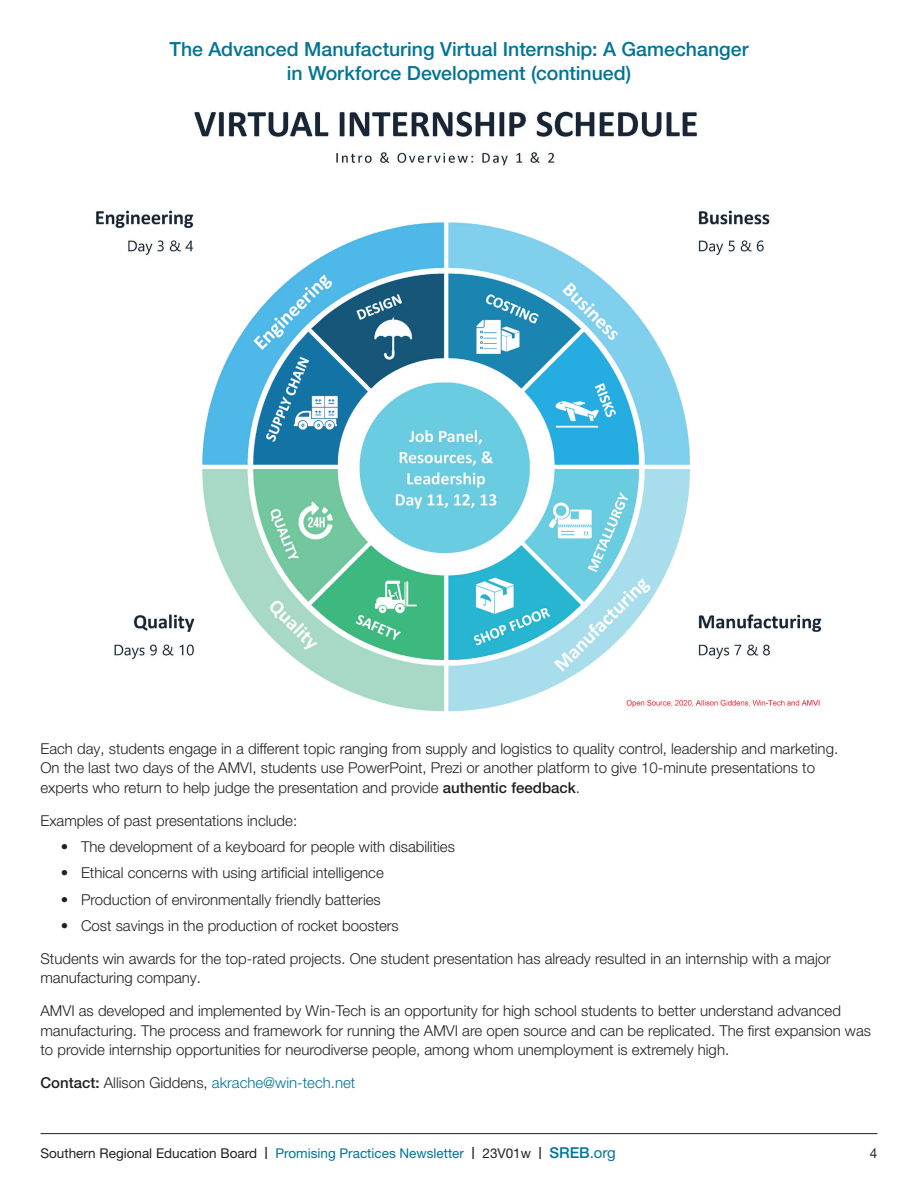
<style>
.page{position:relative;width:918px;height:1188px;background:#fff}
.page>*{position:absolute;margin:0;border:0;box-sizing:border-box;transform-origin:0 0}
.t1{font:500 19.5px/24px "Helvetica Neue";color:#007497;text-align:center}
.t2{font:300 15px/19.5px "Helvetica Neue LT Pro";color:#231f20}
.t3{font:300 15px "Helvetica Neue LT Pro";color:#007497}
.t4{font:13.5px "Helvetica Neue";color:#231f20}
.s1{font-weight:500}
.s2{font-weight:500;color:#231f20}
.s3{color:#231f20}
.s4{font-size:16.8px}
.s5{color:#007497}
.s6{font-weight:500;font-size:15px;color:#007497}
.s7{font-size:15px;color:#007497}
</style>
<div class="page">
<hr style="left:40px;top:1133px;width:838px;height:1px;background:#231f20">
<img style="left:96px;top:111px;width:726px;height:601px">
<h1 class="t1" style="left:169px;top:37px;width:581px">The Advanced Manufacturing Virtual Internship: A Gamechanger in Workforce Development (continued)</h1>
<p class="t2" style="left:40px;top:739px;width:799px">Each day, students engage in a different topic ranging from supply and logistics to quality control, leadership and marketing.<br>On the last two days of the AMVI, students use PowerPoint, Prezi or another platform to give 10-minute presentations to experts who return to help judge the presentation and provide <span class="s1">authentic feedback</span>.</p>
<p class="t2" style="left:40px;top:811px;width:258px">Examples of past presentations include:</p>
<p class="t2" style="left:61px;top:837px;width:396px">• The development of a keyboard for people with disabilities</p>
<p class="t2" style="left:61px;top:863px;width:325px">• Ethical concerns with using artificial intelligence</p>
<p class="t2" style="left:61px;top:889px;width:322px">• Production of environmentally friendly batteries</p>
<p class="t2" style="left:61px;top:916px;width:340px">• Cost savings in the production of rocket boosters</p>
<p class="t2" style="left:40px;top:949px;width:792px">Students win awards for the top-rated projects. One student presentation has already resulted in an internship with a major manufacturing company.</p>
<p class="t2" style="left:40px;top:1001px;width:832px">AMVI as developed and implemented by Win-Tech is an opportunity for high school students to better understand advanced manufacturing. The process and framework for running the AMVI are open source and can be replicated. The first expansion was to provide internship opportunities for neurodiverse people, among whom unemployment is extremely high.</p>
<p class="t3" style="left:40px;top:1074px;width:316px"><span class="s2">Contact:</span> <span class="s3">Allison Giddens,</span> akrache@win-tech.net</p>
<p class="t4" style="left:40px;top:1145px;width:577px">Southern Regional Education Board <span class="s4">I</span> <span class="s5">Promising Practices Newsletter</span> <span class="s4">I</span> 23V01w <span class="s4">I</span> <span class="s6">SREB</span><span class="s7">.org</span></p>
<p class="t4" style="left:870px;top:1145px;width:9px">4</p>
</div>
